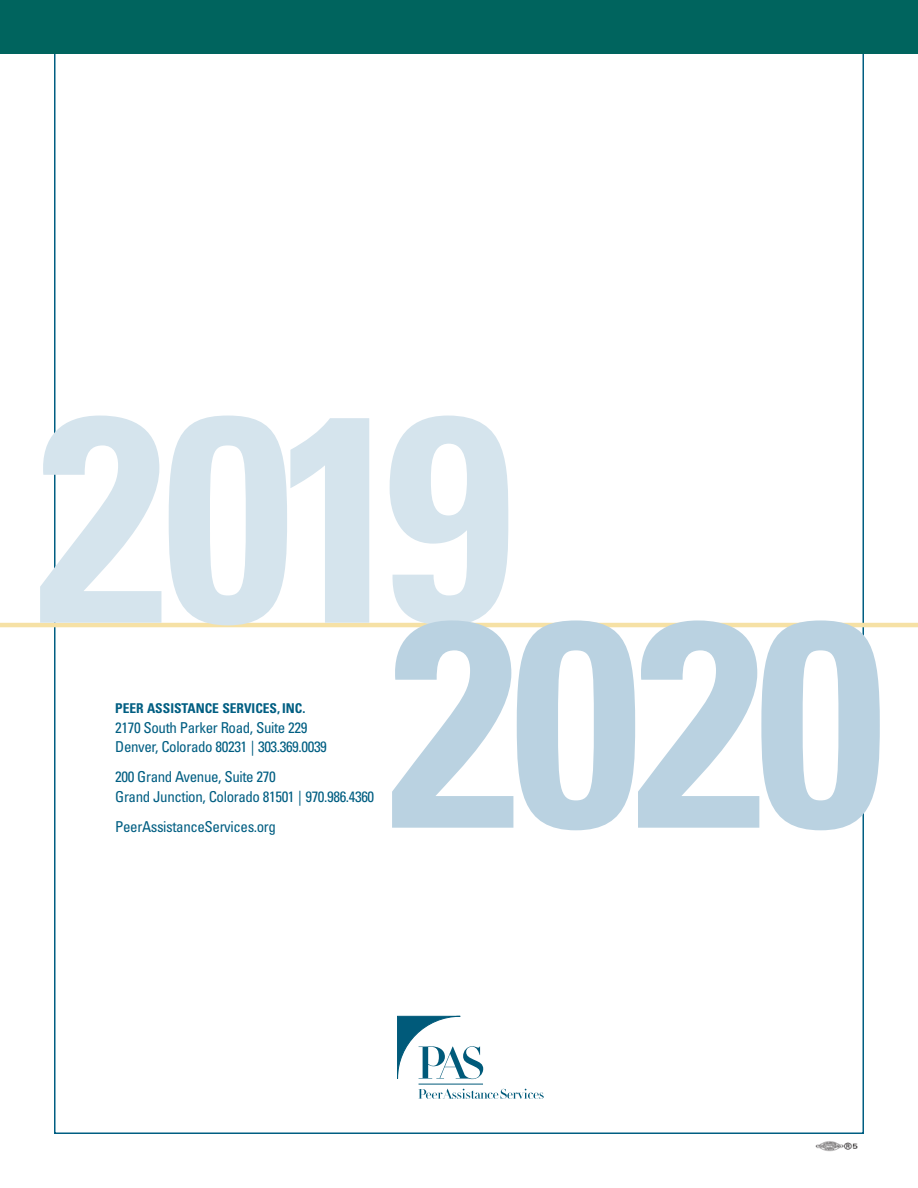
<style>
.page{position:relative;width:918px;height:1188px;background:#fff}
.page>*{position:absolute;margin:0;border:0;box-sizing:border-box;transform-origin:0 0}
.t1{font:700 condensed 293.1px "Univers";color:#d5e4ed}
.t2{font:700 condensed 293.1px "Univers";color:#bad2e1}
.t3{font:condensed 15px "Univers";letter-spacing:-.025em;color:#005e82}
.t4{font:700 condensed 13.5px "Univers";color:#005e82}
</style>
<div class="page">
<div style="left:0;top:0;width:918px;height:54px;background:#00645e"></div>
<img style="left:815px;top:1141px;width:43px;height:11px">
<svg style="left:418px;top:1089px;width:126px;height:10px"></svg>
<svg style="left:397px;top:1015px;width:86px;height:65px"></svg>
<hr style="left:419px;top:1084px;width:64px;height:1px;background:#005a7a">
<hr style="left:0;top:623px;width:918px;height:4px;background:#f6e1a5">
<p class="t1" style="left:37px;top:411px;width:479px">2019</p>
<p class="t2" style="left:389px;top:616px;width:499px">2020</p>
<p class="t4" style="left:115px;top:703px;width:192px">PEER ASSISTANCE SERVICES, INC.</p>
<p class="t3" style="left:115px;top:722px;width:194px">2170 South Parker Road, Suite 229</p>
<p class="t3" style="left:115px;top:741px;width:213px">Denver, Colorado 80231 | 303.369.0039</p>
<p class="t3" style="left:115px;top:771px;width:162px">200 Grand Avenue, Suite 270</p>
<p class="t3" style="left:115px;top:791px;width:261px">Grand Junction, Colorado 81501 | 970.986.4360</p>
<p class="t3" style="left:115px;top:821px;width:162px">PeerAssistanceServices.org</p>
</div>
